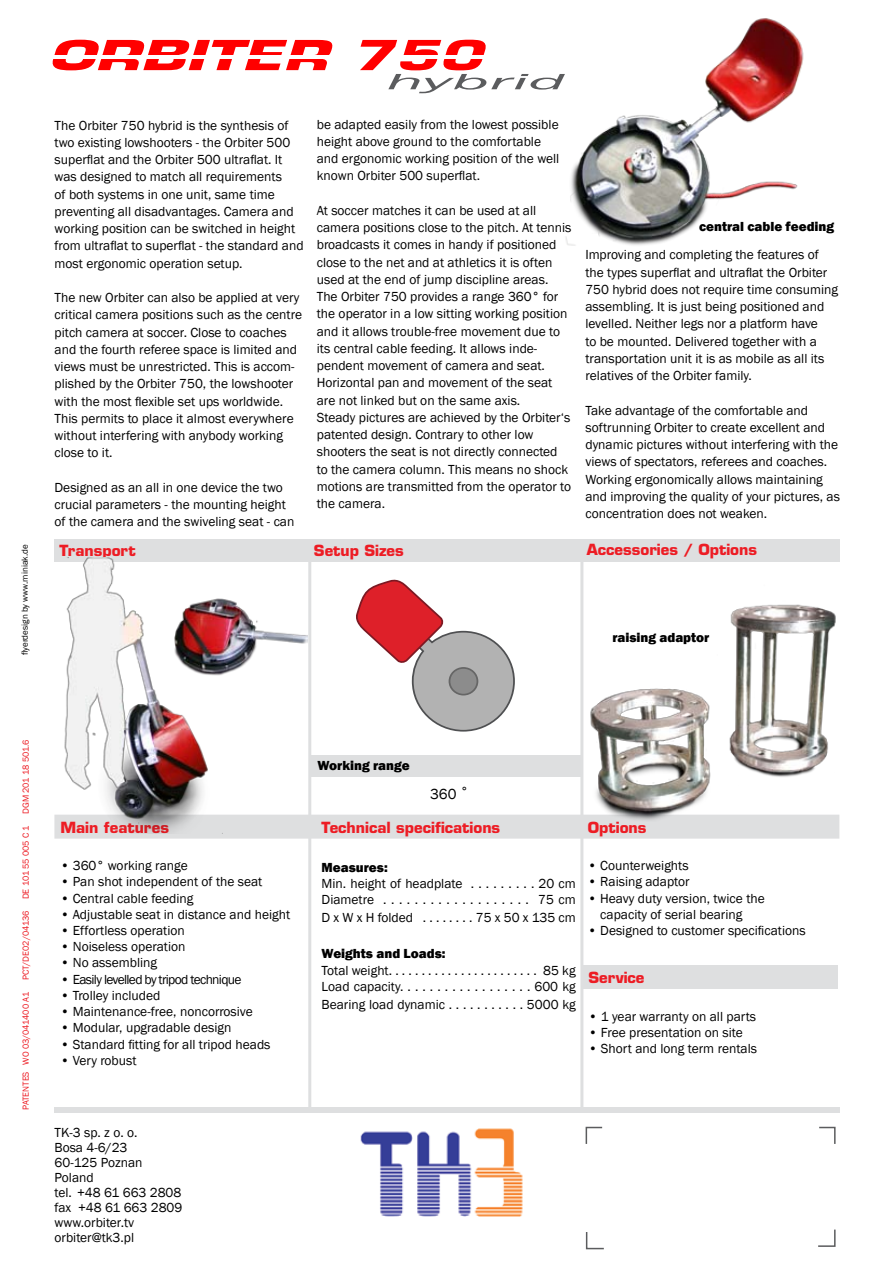
<style>
.page{position:relative;width:893px;height:1263px;background:#fff}
.page>*{position:absolute;margin:0;border:0;box-sizing:border-box;transform-origin:0 0}
.t1{font:italic 700 40.2px "Eurostile";color:#f00;scale:1.52 1}
.t2{font:italic 22.95px "Franklin Gothic";color:#5b5c5e;scale:3.01 1}
.t3{font:700 15px "Eurostile";color:#ed1c24}
.t4{font:15px "Franklin Gothic";color:#000}
.t5{font:13.5px/17.2px "Franklin Gothic";color:#000}
.t6{font:800 13.5px "Franklin Gothic";color:#000}
.t7{font:13.5px "Franklin Gothic";letter-spacing:-.05em;color:#000}
.t8{font:9px "Franklin Gothic";color:#ed1c24}
.t9{font:9px "Franklin Gothic";color:#000}
</style>
<div class="page">
<div style="left:54px;top:815px;width:785px;height:24px;background:#dedfe0"></div>
<div style="left:54px;top:539px;width:786px;height:23px;background:#dedfe0"></div>
<hr style="left:308px;top:553px;width:3px;height:556px;background:#dedfe0">
<hr style="left:580px;top:553px;width:3px;height:558px;background:#dedfe0">
<img style="left:583px;top:583px;width:257px;height:239px">
<div style="left:583px;top:965px;width:255px;height:24px;background:#dedfe0"></div>
<div style="left:54px;top:1107px;width:785px;height:6px;background:#dedfe0"></div>
<img style="left:54px;top:557px;width:169px;height:276px">
<img style="left:172px;top:594px;width:136px;height:82px">
<svg style="left:356px;top:579px;width:159px;height:153px"></svg>
<div style="left:449px;top:668px;width:28px;height:27px;background:#8c8c8c;border-radius:50%"></div>
<div style="left:449px;top:667px;width:29px;height:28px;border:2px solid #666;border-radius:50%"></div>
<div style="left:311px;top:755px;width:271px;height:21px;background:#dedfe0"></div>
<img style="left:565px;top:18px;width:239px;height:228px">
<img style="left:360px;top:1128px;width:163px;height:89px">
<svg style="left:585px;top:1126px;width:18px;height:18px"></svg>
<svg style="left:819px;top:1126px;width:17px;height:18px"></svg>
<svg style="left:585px;top:1232px;width:19px;height:18px"></svg>
<svg style="left:818px;top:1229px;width:18px;height:18px"></svg>
<p class="t9" style="left:19px;top:655px;width:112px;rotate:-90deg">flyerdesign by www.miniak.de</p>
<h1 class="t1" style="left:48px;top:30px;width:287px">ORBITER 750</h1>
<h2 class="t2" style="left:386px;top:67px;width:61px">hybrid</h2>
<p class="t5" style="left:317px;top:116px;width:244px">be adapted easily from the lowest possible height above ground to the comfortable and ergonomic working position of the well known Orbiter 500 superflat.</p>
<p class="t5" style="left:317px;top:202px;width:256px">At soccer matches it can be used at all camera positions close to the pitch. At tennis broadcasts it comes in handy if positioned close to the net and at athletics it is often used at the end of jump discipline areas.<br>The Orbiter 750 provides a range 360° for the operator in a low sitting working position and it allows trouble-free movement due to its central cable feeding. It allows inde&shy;pendent movement of camera and seat.<br>Horizontal pan and movement of the seat are not linked but on the same axis.<br>Steady pictures are achieved by the Orbiter‘s patented design. Contrary to other low shooters the seat is not directly connected to the camera column. This means no shock motions are transmitted from the operator to the camera.</p>
<p class="t3" style="left:314px;top:542px;width:91px">Setup Sizes</p>
<p class="t5" style="left:55px;top:117px;width:251px">The Orbiter 750 hybrid is the synthesis of two existing lowshooters - the Orbiter 500 superflat and the Orbiter 500 ultraflat. It was designed to match all requirements<br>of both systems in one unit, same time preventing all disadvantages. Camera and working position can be switched in height from ultraflat to superflat - the standard and most ergonomic operation setup.</p>
<p class="t5" style="left:55px;top:289px;width:249px">The new Orbiter can also be applied at very critical camera positions such as the centre pitch camera at soccer. Close to coaches and the fourth referee space is limited and views must be unrestricted. This is accom&shy;plished by the Orbiter 750, the lowshooter with the most flexible set ups worldwide.<br>This permits to place it almost everywhere without interfering with anybody working close to it.</p>
<p class="t5" style="left:55px;top:479px;width:241px">Designed as an all in one device the two crucial parameters - the mounting height of the camera and the swiveling seat - can</p>
<p class="t6" style="left:699px;top:217px;width:137px">central cable feeding</p>
<p class="t5" style="left:585px;top:246px;width:254px">Improving and completing the features of the types superflat and ultraflat the Orbiter 750 hybrid does not require time consuming assembling. It is just being positioned and levelled. Neither legs nor a platform have<br>to be mounted. Delivered together with a transportation unit it is as mobile as all its relatives of the Orbiter family.</p>
<p class="t5" style="left:585px;top:402px;width:256px">Take advantage of the comfortable and softrunning Orbiter to create excellent and dynamic pictures without interfering with the views of spectators, referees and coaches.<br>Working ergonomically allows maintaining and improving the quality of your pictures, as concentration does not weaken.</p>
<p class="t3" style="left:60px;top:541px;width:78px">Transport</p>
<p class="t3" style="left:587px;top:540px;width:172px">Accessories / Options</p>
<p class="t6" style="left:612px;top:628px;width:99px">raising adaptor</p>
<p class="t8" style="left:20px;top:814px;width:76px;rotate:-90deg">DGM 201 18 501.6</p>
<p class="t8" style="left:20px;top:899px;width:76px;rotate:-90deg">DE 101 55 005 C 1</p>
<p class="t8" style="left:20px;top:980px;width:71px;rotate:-90deg">PCT/DE02/04136</p>
<p class="t8" style="left:20px;top:1110px;width:120px;rotate:-90deg">PATENTES WO 03/041400 A1</p>
<p class="t6" style="left:317px;top:757px;width:94px">Working range</p>
<p class="t4" style="left:430px;top:785px;width:40px">360 <sup>°</sup></p>
<p class="t3" style="left:60px;top:818px;width:110px">Main features</p>
<p class="t3" style="left:322px;top:818px;width:180px">Technical specifications</p>
<p class="t3" style="left:588px;top:818px;width:60px">Options</p>
<p class="t5" style="left:60px;top:857px;width:129px">• 360° working range</p>
<p class="t5" style="left:60px;top:874px;width:204px">• Pan shot independent of the seat</p>
<p class="t5" style="left:60px;top:890px;width:135px">• Central cable feeding</p>
<p class="t5" style="left:60px;top:906px;width:231px">• Adjustable seat in distance and height</p>
<p class="t5" style="left:60px;top:922px;width:126px">• Effortless operation</p>
<p class="t5" style="left:60px;top:938px;width:127px">• Noiseless operation</p>
<p class="t5" style="left:60px;top:955px;width:98px">• No assembling</p>
<p class="t7" style="left:60px;top:971px;width:183px">• Easily levelled by tripod technique</p>
<p class="t5" style="left:60px;top:987px;width:101px">• Trolley included</p>
<p class="t5" style="left:60px;top:1003px;width:194px">• Maintenance-free, noncorrosive</p>
<p class="t5" style="left:60px;top:1019px;width:173px">• Modular, upgradable design</p>
<p class="t5" style="left:60px;top:1036px;width:212px">• Standard fitting for all tripod heads</p>
<p class="t5" style="left:60px;top:1052px;width:78px">• Very robust</p>
<p class="t5" style="left:588px;top:857px;width:102px">• Counterweights</p>
<p class="t5" style="left:588px;top:874px;width:103px">• Raising adaptor</p>
<p class="t5" style="left:600px;top:890px;width:166px;line-height:16.2px;text-indent:-12px">• Heavy duty version, twice the capacity of serial bearing</p>
<p class="t5" style="left:588px;top:922px;width:219px">• Designed to customer specifications</p>
<p class="t6" style="left:322px;top:859px;width:68px">Measures:</p>
<p class="t5" style="left:322px;top:876px;width:256px;line-height:16.2px">Min. height of headplate . . . . . . . . . 20 cm<br>Diametre . . . . . . . . . . . . . . . . . . . 75 cm</p>
<p class="t5" style="left:322px;top:910px;width:256px">D x W x H folded . . . . . . . . 75 x 50 x 135 cm</p>
<p class="t6" style="left:322px;top:945px;width:126px">Weights and Loads:</p>
<p class="t5" style="left:322px;top:962px;width:256px;line-height:16.2px">Total weight. . . . . . . . . . . . . . . . . . . . . . . 85 kg<br>Load capacity. . . . . . . . . . . . . . . . . . 600 kg</p>
<p class="t5" style="left:322px;top:996px;width:256px">Bearing load dynamic . . . . . . . . . . . 5000 kg</p>
<p class="t3" style="left:589px;top:968px;width:57px">Service</p>
<p class="t5" style="left:589px;top:1008px;width:169px">• 1 year warranty on all parts</p>
<p class="t5" style="left:589px;top:1024px;width:156px">• Free presentation on site</p>
<p class="t5" style="left:589px;top:1040px;width:170px">• Short and long term rentals</p>
<p class="t5" style="left:55px;top:1125px;width:129px;line-height:15px">TK-3 sp. z o. o.<br>Bosa 4-6/23<br>60-125 Poznan<br>Poland<br>tel. +48 61 663 2808 fax +48 61 663 2809 www.orbiter.tv orbiter@tk3.pl</p>
</div>
